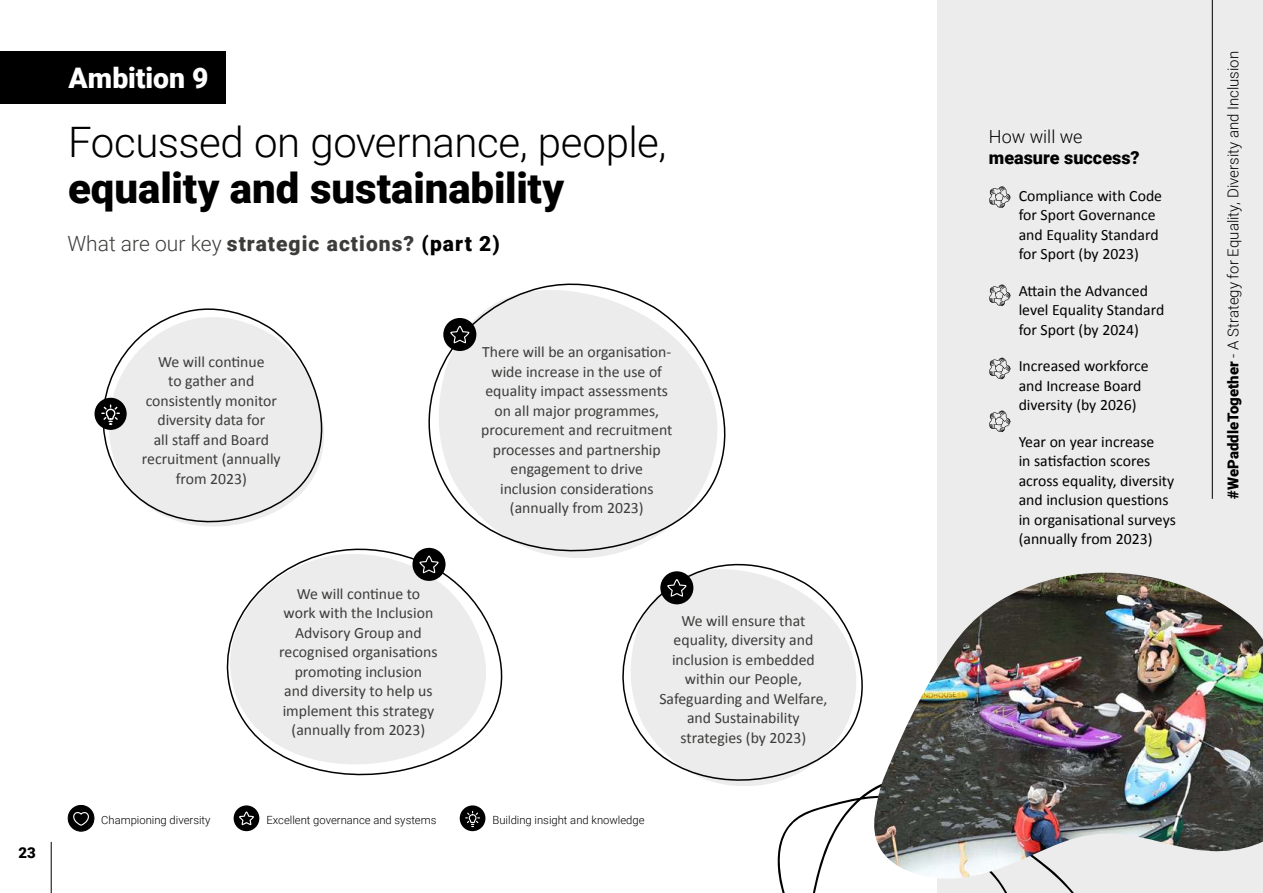
<style>
.page{position:relative;width:1263px;height:893px;background:#fff}
.page>*{position:absolute;margin:0;border:0;box-sizing:border-box;transform-origin:0 0}
.t1{font:300 42px "Roboto";letter-spacing:-.01em;color:#000}
.t2{font:900 42px "Roboto";color:#000}
.t3{font:900 28.35px "Roboto";color:#fff}
.t4{font:900 21px "Roboto";letter-spacing:.05em;color:#3c3c3b}
.t5{font:900 18px "Roboto";color:#000}
.t6{font:300 18px "Roboto";color:#000}
.t7{font:15.75px/19.5px "Calibri";color:#3c3c3b;text-align:center}
.t8{font:15.75px/19.5px "Calibri";color:#000}
.t9{font:300 15px "Roboto";color:#000}
.t10{font:900 15px "Roboto";color:#000}
.t11{font:300 11.25px "Roboto";color:#000}
.s1{font-weight:300}
.s2{color:#000}
.s3{font-weight:900}
</style>
<div class="page">
<div style="left:938px;top:0;width:325px;height:893px;background:#ececec"></div>
<svg style="left:777px;top:790px;width:297px;height:103px"></svg>
<svg style="left:96px;top:308px;width:228px;height:219px"></svg>
<div style="left:94px;top:398px;width:33px;height:32px;background:#000;border-radius:50%"></div>
<svg style="left:101px;top:404px;width:19px;height:21px"></svg>
<svg style="left:777px;top:790px;width:92px;height:9px"></svg>
<svg style="left:622px;top:563px;width:250px;height:227px"></svg>
<div style="left:660px;top:571px;width:33px;height:33px;background:#000;border-radius:50%"></div>
<svg style="left:667px;top:579px;width:20px;height:18px"></svg>
<svg style="left:226px;top:548px;width:277px;height:228px"></svg>
<div style="left:412px;top:548px;width:34px;height:33px;background:#000;border-radius:50%"></div>
<svg style="left:419px;top:563px;width:18px;height:11px"></svg>
<div style="left:0;top:51px;width:225px;height:52px;background:#000"></div>
<svg style="left:437px;top:563px;width:296px;height:11px"></svg>
<svg style="left:411px;top:283px;width:315px;height:280px"></svg>
<div style="left:443px;top:318px;width:33px;height:33px;background:#000;border-radius:50%"></div>
<svg style="left:450px;top:325px;width:20px;height:19px"></svg>
<img style="left:872px;top:573px;width:391px;height:307px">
<svg style="left:989px;top:186px;width:22px;height:22px"></svg>
<svg style="left:989px;top:284px;width:22px;height:22px"></svg>
<svg style="left:989px;top:358px;width:22px;height:21px"></svg>
<svg style="left:989px;top:410px;width:22px;height:22px"></svg>
<hr style="left:1212px;top:0;width:1px;height:499px;background:#000">
<hr style="left:51px;top:842px;width:1px;height:51px;background:#000">
<div style="left:68px;top:805px;width:26px;height:26px;background:#000;border-radius:50%"></div>
<div style="left:68px;top:805px;width:26px;height:26px;border:1px solid #000;border-radius:50%"></div>
<svg style="left:73px;top:812px;width:16px;height:14px"></svg>
<div style="left:234px;top:805px;width:25px;height:26px;background:#000;border-radius:50%"></div>
<svg style="left:239px;top:811px;width:15px;height:15px"></svg>
<div style="left:460px;top:805px;width:25px;height:26px;background:#000;border-radius:50%"></div>
<svg style="left:465px;top:810px;width:15px;height:18px"></svg>
<h2 class="t3" style="left:68px;top:66px;width:141px">Ambition 9</h2>
<h1 class="t1" style="left:68px;top:123px;width:600px">Focussed on governance, people,</h1>
<h1 class="t2" style="left:68px;top:170px;width:498px">equality and sustainability</h1>
<h3 class="t4" style="left:68px;top:234px;width:434px"><span class="s1">What are our key</span> strategic actions? <span class="s2">(part 2)</span></h3>
<p class="t10" style="left:18px;top:846px;width:19px">23</p>
<p class="t7" style="left:142px;top:351px;width:140px">We will continue<br>to gather and consistently monitor diversity data for<br>all staff and Board recruitment (annually from 2023)</p>
<p class="t7" style="left:279px;top:583px;width:160px">We will continue to work with the Inclusion<br>Advisory Group and recognised organisations promoting inclusion<br>and diversity to help us implement this strategy (annually from 2023)</p>
<p class="t7" style="left:481px;top:342px;width:193px">There will be an organisation&shy;wide increase in the use of equality impact assessments on all major programmes, procurement and recruitment processes and partnership engagement to drive inclusion considerations (annually from 2023)</p>
<p class="t7" style="left:659px;top:612px;width:170px">We will ensure that equality, diversity and inclusion is embedded within our People,<br>Safeguarding and Welfare, and Sustainability strategies (by 2023)</p>
<p class="t11" style="left:101px;top:815px;width:111px">Championing diversity</p>
<p class="t11" style="left:266px;top:815px;width:171px">Excellent governance and systems</p>
<p class="t11" style="left:493px;top:815px;width:154px">Building insight and knowledge</p>
<p class="t6" style="left:989px;top:129px;width:95px">How will we</p>
<p class="t5" style="left:989px;top:150px;width:152px">measure success?</p>
<p class="t8" style="left:1019px;top:185px;width:145px">Compliance with Code for Sport Governance and Equality Standard for Sport (by 2023)</p>
<p class="t8" style="left:1019px;top:280px;width:147px">Attain the Advanced level Equality Standard for Sport (by 2024)</p>
<p class="t8" style="left:1019px;top:356px;width:132px">Increased workforce and Increase Board diversity (by 2026)</p>
<p class="t8" style="left:1019px;top:433px;width:159px">Year on year increase<br>in satisfaction scores across equality, diversity and inclusion questions in organisational surveys (annually from 2023)</p>
<p class="t9" style="left:1227px;top:499px;width:449px;rotate:-90deg"><span class="s3">#WePaddleTogether</span> - A Strategy for Equality, Diversity and Inclusion</p>
</div>
